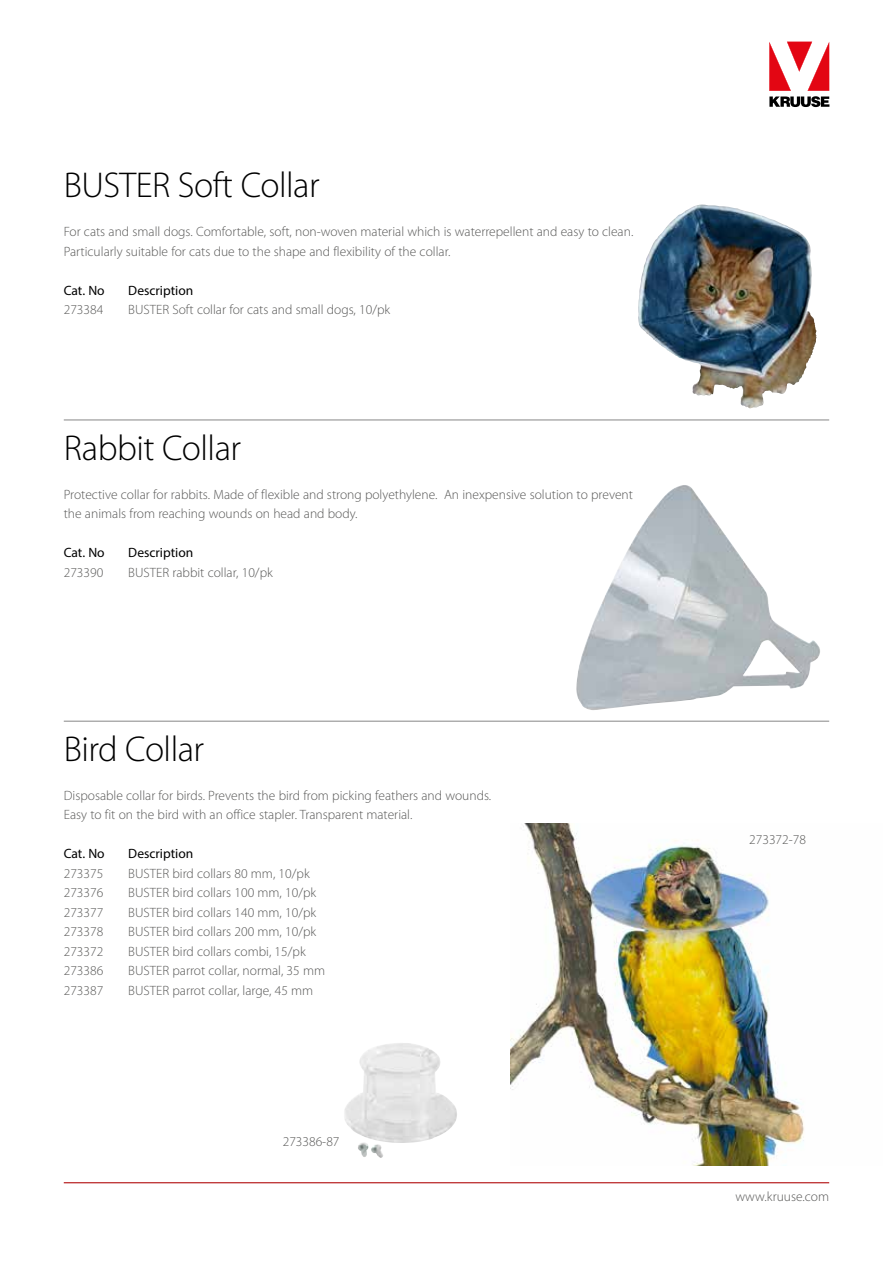
<style>
.page{position:relative;width:893px;height:1263px;background:#fff}
.page>*{position:absolute;margin:0;border:0;box-sizing:border-box;transform-origin:0 0}
.t1{font:300 36px "Myriad Pro";letter-spacing:-.015em;color:#000}
.t2{font:300 13.5px/19.5px "Myriad Pro";color:#575756}
.t3{font:13.5px "Myriad Pro";color:#000}
</style>
<div class="page">
<svg style="left:769px;top:42px;width:60px;height:65px"></svg>
<hr style="left:64px;top:1182px;width:765px;height:1px;background:#b20e10">
<img style="left:638px;top:207px;width:126px;height:201px">
<img style="left:576px;top:485px;width:244px;height:225px">
<img style="left:510px;top:824px;width:294px;height:342px">
<hr style="left:64px;top:420px;width:765px;height:1px;background:#878787">
<hr style="left:64px;top:721px;width:765px;height:1px;background:#878787">
<img style="left:344px;top:1043px;width:113px;height:115px">
<h1 class="t1" style="left:64px;top:163px;width:257px">BUSTER Soft Collar</h1>
<p class="t2" style="left:64px;top:222px;width:571px">For cats and small dogs. Comfortable, soft, non-woven material which is waterrepellent and easy to clean.<br>Particularly suitable for cats due to the shape and flexibility of the collar.</p>
<p class="t3" style="left:64px;top:282px;width:42px">Cat. No</p>
<p class="t3" style="left:128px;top:282px;width:67px">Description</p>
<p class="t2" style="left:64px;top:300px;width:41px">273384</p>
<p class="t2" style="left:128px;top:300px;width:264px">BUSTER Soft collar for cats and small dogs, 10/pk</p>
<h1 class="t1" style="left:64px;top:426px;width:179px">Rabbit Collar</h1>
<p class="t2" style="left:64px;top:484px;width:571px">Protective collar for rabbits. Made of flexible and strong polyethylene. An inexpensive solution to prevent the animals from reaching wounds on head and body.</p>
<p class="t3" style="left:64px;top:544px;width:42px">Cat. No</p>
<p class="t3" style="left:128px;top:544px;width:67px">Description</p>
<p class="t2" style="left:64px;top:562px;width:41px">273390</p>
<p class="t2" style="left:128px;top:562px;width:146px">BUSTER rabbit collar, 10/pk</p>
<h1 class="t1" style="left:64px;top:727px;width:142px">Bird Collar</h1>
<p class="t2" style="left:64px;top:785px;width:429px">Disposable collar for birds. Prevents the bird from picking feathers and wounds.<br>Easy to fit on the bird with an office stapler. Transparent material.</p>
<p class="t3" style="left:64px;top:845px;width:42px">Cat. No</p>
<p class="t3" style="left:128px;top:845px;width:67px">Description</p>
<p class="t2" style="left:64px;top:863px;width:41px">273375</p>
<p class="t2" style="left:128px;top:863px;width:183px">BUSTER bird collars 80 mm, 10/pk</p>
<p class="t2" style="left:64px;top:883px;width:41px">273376</p>
<p class="t2" style="left:128px;top:883px;width:190px">BUSTER bird collars 100 mm, 10/pk</p>
<p class="t2" style="left:64px;top:902px;width:41px">273377</p>
<p class="t2" style="left:128px;top:902px;width:190px">BUSTER bird collars 140 mm, 10/pk</p>
<p class="t2" style="left:64px;top:922px;width:41px">273378</p>
<p class="t2" style="left:128px;top:922px;width:190px">BUSTER bird collars 200 mm, 10/pk</p>
<p class="t2" style="left:64px;top:941px;width:41px">273372</p>
<p class="t2" style="left:128px;top:941px;width:179px">BUSTER bird collars combi, 15/pk</p>
<p class="t2" style="left:64px;top:961px;width:41px">273386</p>
<p class="t2" style="left:128px;top:961px;width:198px">BUSTER parrot collar, normal, 35 mm</p>
<p class="t2" style="left:64px;top:980px;width:41px">273387</p>
<p class="t2" style="left:128px;top:980px;width:187px">BUSTER parrot collar, large, 45 mm</p>
<p class="t2" style="left:283px;top:1131px;width:58px">273386-87</p>
<p class="t2" style="left:749px;top:829px;width:58px">273372-78</p>
<p class="t2" style="left:735px;top:1186px;width:95px">www.kruuse.com</p>
</div>
